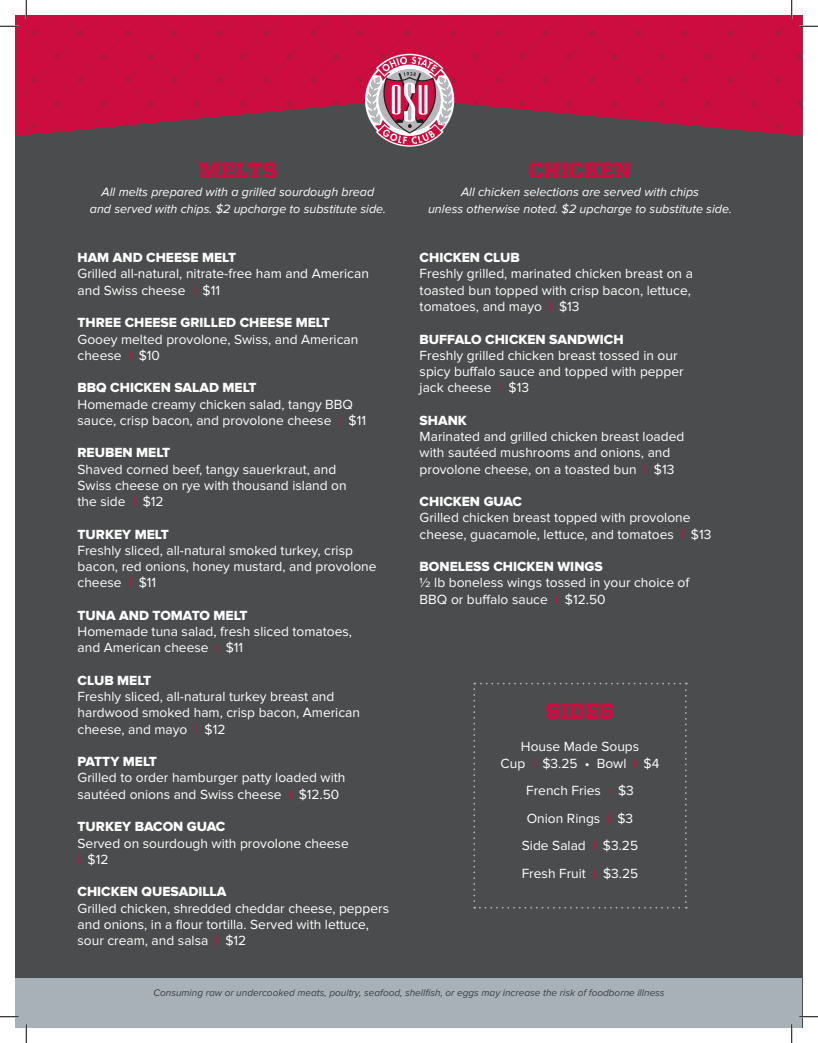
<style>
.page{position:relative;width:818px;height:1043px;background:#fff}
.page>*{position:absolute;margin:0;border:0;box-sizing:border-box;transform-origin:0 0}
.Section_Title{font:900 22.5px "United Serif Reg";color:#cd0d40}
.Dish_Description{font:13.75px/16.2px "Proxima Nova";color:#fff}
.Dish_Name{font:13.75px "Proxima Nova Extrabld";color:#fff}
.Comes_With_Subhead_T{font:italic 12.5px/17.5px "Proxima Nova";color:#fff;text-align:center}
.t1{font:italic 10px "Proxima Nova";color:#3e3e3f}
.s1{font-weight:600;color:#cd0d40}
</style>
<div class="page">
<div style="left:15px;top:15px;width:787px;height:1013px;background:#4b4c4d"></div>
<div style="left:16px;top:977px;width:786px;height:50px;background:#a8b1b7"></div>
<img style="left:16px;top:15px;width:786px;height:121px">
<svg style="left:365px;top:54px;width:89px;height:93px;background:#bf7c8f"></svg>
<svg style="left:473px;top:682px;width:213px;height:226px"></svg>
<svg style="left:0;top:25px;width:19px;height:2px"></svg>
<svg style="left:799px;top:25px;width:19px;height:2px"></svg>
<svg style="left:0;top:1015px;width:19px;height:2px"></svg>
<svg style="left:799px;top:1015px;width:19px;height:2px"></svg>
<svg style="left:25px;top:0;width:2px;height:19px"></svg>
<svg style="left:25px;top:1024px;width:2px;height:18px"></svg>
<svg style="left:790px;top:0;width:2px;height:19px"></svg>
<svg style="left:790px;top:1024px;width:2px;height:18px"></svg>
<p class="Section_Title" style="left:199px;top:158px;width:80px">MELTS</p>
<p class="Comes_With_Subhead_T" style="left:90px;top:183px;width:298px">All melts prepared with a grilled sourdough bread and served with chips. $2 upcharge to substitute side.</p>
<p class="Dish_Name" style="left:78px;top:250px;width:160px">HAM AND CHEESE MELT</p>
<p class="Dish_Description" style="left:78px;top:266px;width:293px">Grilled all-natural, nitrate-free ham and American and Swiss cheese <span class="s1">|</span> $11</p>
<p class="Dish_Name" style="left:78px;top:315px;width:254px">THREE CHEESE GRILLED CHEESE MELT</p>
<p class="Dish_Description" style="left:78px;top:331px;width:282px">Gooey melted provolone, Swiss, and American cheese <span class="s1">|</span> $10</p>
<p class="Dish_Name" style="left:78px;top:380px;width:181px">BBQ CHICKEN SALAD MELT</p>
<p class="Dish_Description" style="left:78px;top:396px;width:290px">Homemade creamy chicken salad, tangy BBQ sauce, crisp bacon, and provolone cheese <span class="s1">|</span> $11</p>
<p class="Dish_Name" style="left:78px;top:445px;width:94px">REUBEN MELT</p>
<p class="Dish_Description" style="left:78px;top:461px;width:271px">Shaved corned beef, tangy sauerkraut, and<br>Swiss cheese on rye with thousand island on the side <span class="s1">|</span> $12</p>
<p class="Dish_Name" style="left:78px;top:526px;width:93px">TURKEY MELT</p>
<p class="Dish_Description" style="left:78px;top:542px;width:300px">Freshly sliced, all-natural smoked turkey, crisp bacon, red onions, honey mustard, and provolone cheese <span class="s1">|</span> $11</p>
<p class="Dish_Name" style="left:78px;top:607px;width:172px">TUNA AND TOMATO MELT</p>
<p class="Dish_Description" style="left:78px;top:623px;width:276px">Homemade tuna salad, fresh sliced tomatoes, and American cheese <span class="s1">|</span> $11</p>
<p class="Dish_Name" style="left:78px;top:672px;width:75px">CLUB MELT</p>
<p class="Dish_Description" style="left:78px;top:688px;width:284px">Freshly sliced, all-natural turkey breast and hardwood smoked ham, crisp bacon, American cheese, and mayo <span class="s1">|</span> $12</p>
<p class="Dish_Name" style="left:78px;top:753px;width:81px">PATTY MELT</p>
<p class="Dish_Description" style="left:78px;top:770px;width:269px">Grilled to order hamburger patty loaded with sautéed onions and Swiss cheese <span class="s1">|</span> $12.50</p>
<p class="Dish_Name" style="left:78px;top:818px;width:149px">TURKEY BACON GUAC</p>
<p class="Dish_Description" style="left:78px;top:835px;width:273px">Served on sourdough with provolone cheese</p>
<p class="Dish_Description" style="left:78px;top:851px;width:32px"><span class="s1">|</span> $12</p>
<p class="Dish_Name" style="left:78px;top:883px;width:150px">CHICKEN QUESADILLA</p>
<p class="Dish_Description" style="left:78px;top:900px;width:313px">Grilled chicken, shredded cheddar cheese, peppers and onions, in a flour tortilla. Served with lettuce, sour cream, and salsa <span class="s1">|</span> $12</p>
<p class="Section_Title" style="left:528px;top:158px;width:104px">CHICKEN</p>
<p class="Comes_With_Subhead_T" style="left:428px;top:183px;width:305px">All chicken selections are served with chips<br>unless otherwise noted. $2 upcharge to substitute side.</p>
<p class="Dish_Name" style="left:419px;top:250px;width:102px">CHICKEN CLUB</p>
<p class="Dish_Description" style="left:419px;top:266px;width:275px">Freshly grilled, marinated chicken breast on a toasted bun topped with crisp bacon, lettuce, tomatoes, and mayo <span class="s1">|</span> $13</p>
<p class="Dish_Name" style="left:419px;top:331px;width:205px">BUFFALO CHICKEN SANDWICH</p>
<p class="Dish_Description" style="left:419px;top:347px;width:265px">Freshly grilled chicken breast tossed in our spicy buffalo sauce and topped with pepper jack cheese <span class="s1">|</span> $13</p>
<p class="Dish_Name" style="left:419px;top:412px;width:49px">SHANK</p>
<p class="Dish_Description" style="left:419px;top:428px;width:266px">Marinated and grilled chicken breast loaded with sautéed mushrooms and onions, and provolone cheese, on a toasted bun <span class="s1">|</span> $13</p>
<p class="Dish_Name" style="left:419px;top:493px;width:104px">CHICKEN GUAC</p>
<p class="Dish_Description" style="left:419px;top:510px;width:293px">Grilled chicken breast topped with provolone cheese, guacamole, lettuce, and tomatoes <span class="s1">|</span> $13</p>
<p class="Dish_Name" style="left:419px;top:558px;width:185px">BONELESS CHICKEN WINGS</p>
<p class="Dish_Description" style="left:419px;top:575px;width:271px">½ lb boneless wings tossed in your choice of<br>BBQ or buffalo sauce <span class="s1">|</span> $12.50</p>
<p class="Section_Title" style="left:546px;top:698px;width:70px">SIDES</p>
<p class="Dish_Description" style="left:521px;top:739px;width:120px">House Made Soups</p>
<p class="Dish_Description" style="left:500px;top:755px;width:160px">Cup <span class="s1">|</span> $3.25 • Bowl <span class="s1">|</span> $4</p>
<p class="Dish_Description" style="left:526px;top:782px;width:109px">French Fries <span class="s1">|</span> $3</p>
<p class="Dish_Description" style="left:526px;top:810px;width:108px">Onion Rings <span class="s1">|</span> $3</p>
<p class="Dish_Description" style="left:522px;top:837px;width:118px">Side Salad <span class="s1">|</span> $3.25</p>
<p class="Dish_Description" style="left:521px;top:865px;width:118px">Fresh Fruit <span class="s1">|</span> $3.25</p>
<p class="t1" style="left:153px;top:986px;width:512px">Consuming raw or undercooked meats, poultry, seafood, shellfish, or eggs may increase the risk of foodborne illness</p>
</div>
